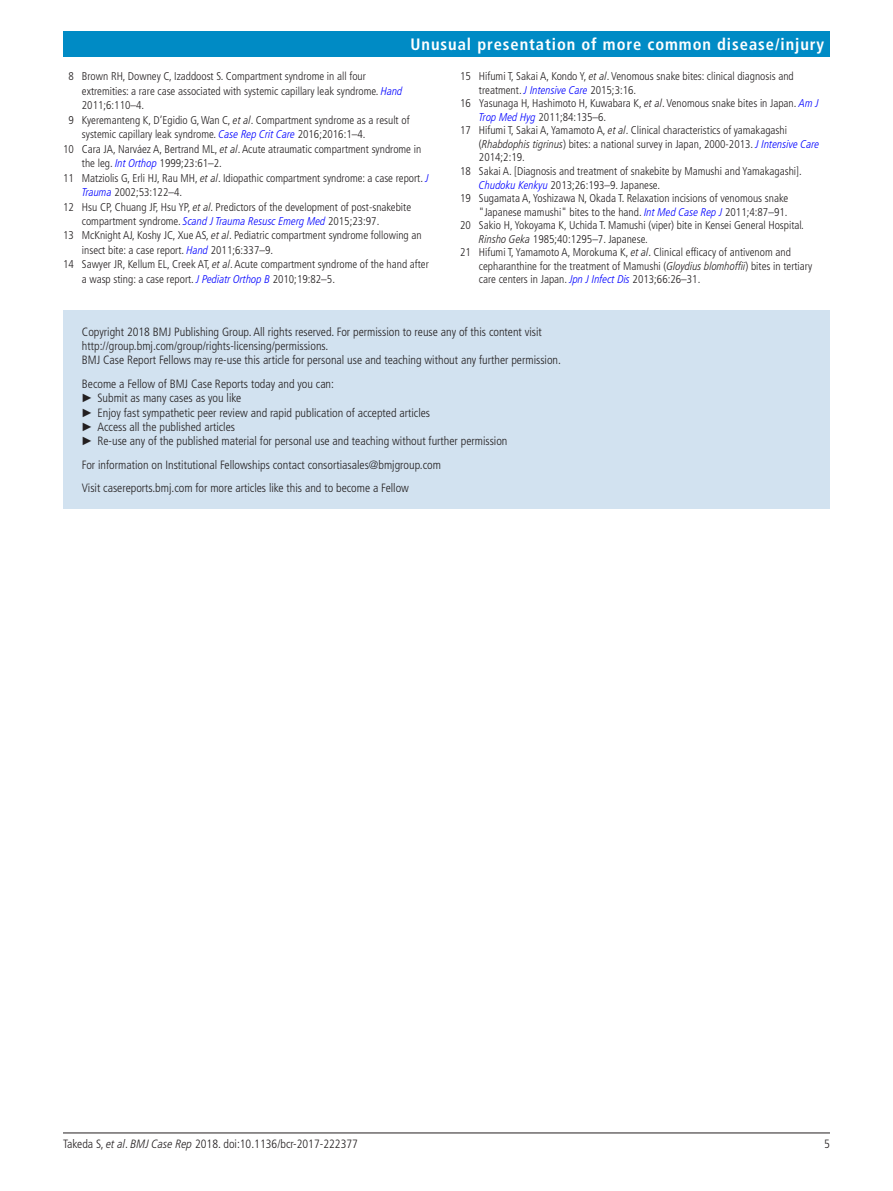
<style>
.page{position:relative;width:893px;height:1191px;background:#fff}
.page>*{position:absolute;margin:0;border:0;box-sizing:border-box;transform-origin:0 0}
.t1{font:700 condensed 16.5px "Frutiger LT Pro";letter-spacing:.055em;color:#fff}
.t2{font:300 condensed 12px/14.4px "Frutiger LT Pro";color:#231f20}
.t3{font:300 condensed 11.25px "Frutiger LT Pro";color:#231f20}
.s1{font-style:italic;color:#00f}
.s2{font-style:italic}
.s3{font-family:"Arial";font-weight:400;font-stretch:normal}
</style>
<div class="page">
<hr style="left:63px;top:1132px;width:767px;height:1px;background:#231f20">
<div style="left:63px;top:31px;width:767px;height:25px;background:#008bc5"></div>
<div style="left:63px;top:310px;width:767px;height:199px;background:#d2e2f0"></div>
<h1 class="t1" style="left:411px;top:34px;width:415px">Unusual presentation of more common disease/injury</h1>
<p class="t3" style="left:68px;top:70px;width:299px">8 Brown RH, Downey C, Izaddoost S. Compartment syndrome in all four</p>
<p class="t3" style="left:82px;top:85px;width:322px">extremities: a rare case associated with systemic capillary leak syndrome. <span class="s1">Hand</span></p>
<p class="t3" style="left:82px;top:99px;width:64px">2011;6:110–4.</p>
<p class="t3" style="left:68px;top:113px;width:343px">9 Kyeremanteng K, D’Egidio G, Wan C, <span class="s2">et al</span>. Compartment syndrome as a result of</p>
<p class="t3" style="left:82px;top:128px;width:285px">systemic capillary leak syndrome. <span class="s1">Case Rep Crit Care</span> 2016;2016:1–4.</p>
<p class="t3" style="left:63px;top:142px;width:360px">10 Cara JA, Narváez A, Bertrand ML, <span class="s2">et al</span>. Acute atraumatic compartment syndrome in</p>
<p class="t3" style="left:82px;top:157px;width:142px">the leg. <span class="s1">Int Orthop</span> 1999;23:61–2.</p>
<p class="t3" style="left:63px;top:171px;width:367px">11 Matziolis G, Erli HJ, Rau MH, <span class="s2">et al</span>. Idiopathic compartment syndrome: a case report. <span class="s1">J</span></p>
<p class="t3" style="left:82px;top:186px;width:102px"><span class="s1">Trauma</span> 2002;53:122–4.</p>
<p class="t3" style="left:63px;top:200px;width:350px">12 Hsu CP, Chuang JF, Hsu YP, <span class="s2">et al</span>. Predictors of the development of post-snakebite</p>
<p class="t3" style="left:82px;top:215px;width:299px">compartment syndrome. <span class="s1">Scand J Trauma Resusc Emerg Med</span> 2015;23:97.</p>
<p class="t3" style="left:63px;top:229px;width:360px">13 McKnight AJ, Koshy JC, Xue AS, <span class="s2">et al</span>. Pediatric compartment syndrome following an</p>
<p class="t3" style="left:82px;top:243px;width:193px">insect bite: a case report. <span class="s1">Hand</span> 2011;6:337–9.</p>
<p class="t3" style="left:63px;top:258px;width:367px">14 Sawyer JR, Kellum EL, Creek AT, <span class="s2">et al</span>. Acute compartment syndrome of the hand after</p>
<p class="t3" style="left:82px;top:272px;width:255px">a wasp sting: a case report. <span class="s1">J Pediatr Orthop B</span> 2010;19:82–5.</p>
<p class="t3" style="left:460px;top:70px;width:335px">15 Hifumi T, Sakai A, Kondo Y, <span class="s2">et al</span>. Venomous snake bites: clinical diagnosis and</p>
<p class="t3" style="left:479px;top:84px;width:159px">treatment. <span class="s1">J Intensive Care</span> 2015;3:16.</p>
<p class="t3" style="left:460px;top:97px;width:360px">16 Yasunaga H, Hashimoto H, Kuwabara K, <span class="s2">et al</span>. Venomous snake bites in Japan. <span class="s1">Am J</span></p>
<p class="t3" style="left:479px;top:111px;width:129px"><span class="s1">Trop Med Hyg</span> 2011;84:135–6.</p>
<p class="t3" style="left:460px;top:124px;width:329px">17 Hifumi T, Sakai A, Yamamoto A, <span class="s2">et al</span>. Clinical characteristics of yamakagashi</p>
<p class="t3" style="left:479px;top:138px;width:342px">(<span class="s2">Rhabdophis tigrinus</span>) bites: a national survey in Japan, 2000-2013. <span class="s1">J Intensive Care</span></p>
<p class="t3" style="left:479px;top:151px;width:47px">2014;2:19.</p>
<p class="t3" style="left:460px;top:165px;width:343px">18 Sakai A. [Diagnosis and treatment of snakebite by Mamushi and Yamakagashi].</p>
<p class="t3" style="left:479px;top:178px;width:183px"><span class="s1">Chudoku Kenkyu</span> 2013;26:193–9. Japanese.</p>
<p class="t3" style="left:460px;top:192px;width:330px">19 Sugamata A, Yoshizawa N, Okada T. Relaxation incisions of venomous snake</p>
<p class="t3" style="left:479px;top:205px;width:310px">"Japanese mamushi" bites to the hand. <span class="s1">Int Med Case Rep J</span> 2011;4:87–91.</p>
<p class="t3" style="left:460px;top:219px;width:345px">20 Sakio H, Yokoyama K, Uchida T. Mamushi (viper) bite in Kensei General Hospital.</p>
<p class="t3" style="left:479px;top:232px;width:170px"><span class="s2">Rinsho Geka</span> 1985;40:1295–7. Japanese.</p>
<p class="t3" style="left:460px;top:246px;width:332px">21 Hifumi T, Yamamoto A, Morokuma K, <span class="s2">et al</span>. Clinical efficacy of antivenom and</p>
<p class="t3" style="left:479px;top:259px;width:335px">cepharanthine for the treatment of Mamushi (<span class="s2">Gloydius blomhoffii</span>) bites in tertiary</p>
<p class="t3" style="left:479px;top:273px;width:223px">care centers in Japan. <span class="s1">Jpn J Infect Dis</span> 2013;66:26–31.</p>
<p class="t2" style="left:82px;top:324px;width:481px">Copyright 2018 BMJ Publishing Group. All rights reserved. For permission to reuse any of this content visit http://group.bmj.com/group/rights-licensing/permissions.<br>BMJ Case Report Fellows may re-use this article for personal use and teaching without any further permission.</p>
<p class="t2" style="left:81px;top:376px;width:428px">Become a Fellow of BMJ Case Reports today and you can:<br><span class="s3">►</span> Submit as many cases as you like<br><span class="s3">►</span> Enjoy fast sympathetic peer review and rapid publication of accepted articles<br><span class="s3">►</span> Access all the published articles<br><span class="s3">►</span> Re-use any of the published material for personal use and teaching without further permission</p>
<p class="t2" style="left:82px;top:453px;width:361px;line-height:23.4px">For information on Institutional Fellowships contact consortiasales@bmjgroup.com<br>Visit casereports.bmj.com for more articles like this and to become a Fellow</p>
<p class="t2" style="left:63px;top:1136px;width:296px">Takeda S, <span class="s2">et al</span>. <span class="s2">BMJ Case Rep</span> 2018. doi:10.1136/bcr-2017-222377</p>
<p class="t2" style="left:824px;top:1136px;width:7px">5</p>
</div>
